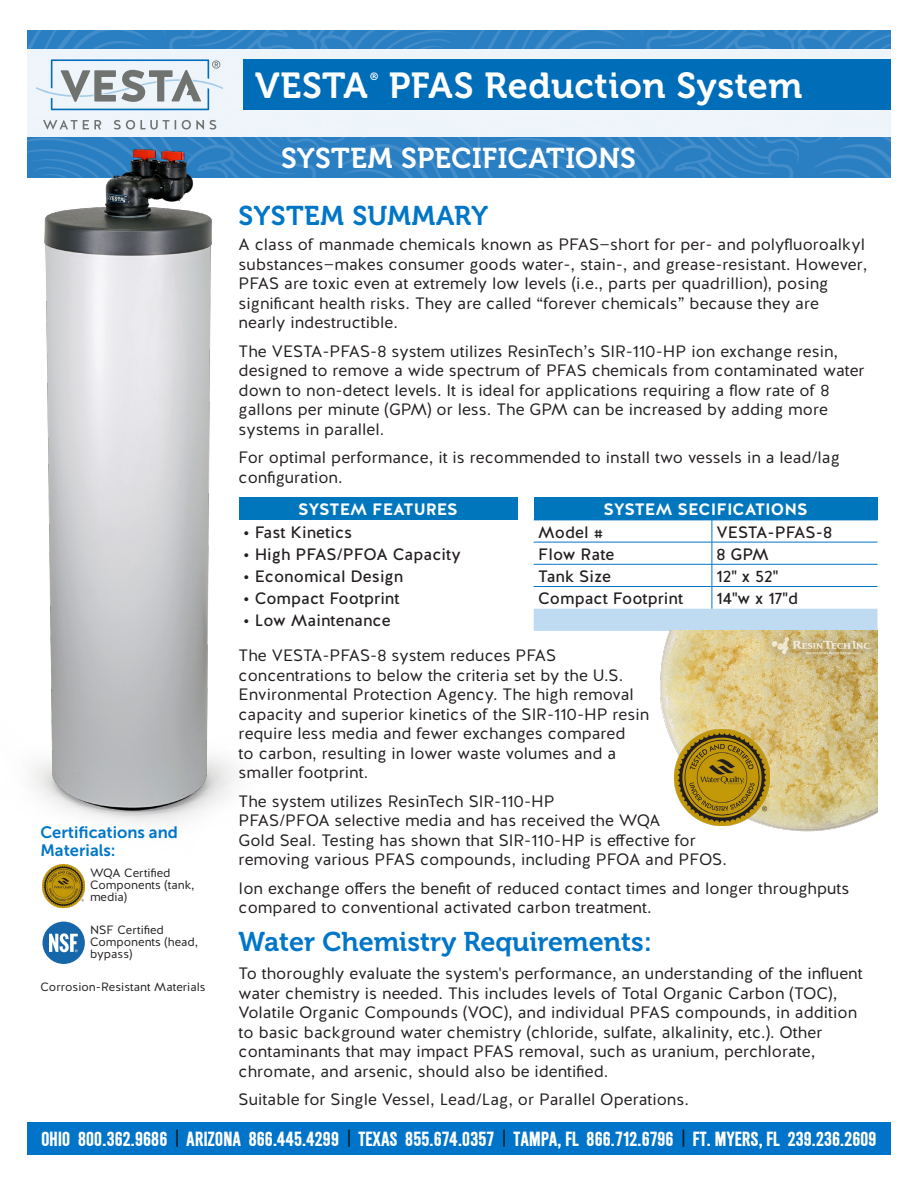
<style>
.page{position:relative;width:918px;height:1188px;background:#fff}
.page>*{position:absolute;margin:0;border:0;box-sizing:border-box;transform-origin:0 0}
.SUBHEAD{font:36px "Museo 700";letter-spacing:.01em;color:#fff}
.SUBHEAD-2{font:28.5px "Museo 700";letter-spacing:.015em;color:#fff}
.SUBHEAD-3{font:27px "Museo 700";color:#0076c8}
.t1{font:18px "Simple Type Bold SWFTE";letter-spacing:.005em;color:#fff}
.Paragraph_Style_1{font:16.5px/19.5px "Halis R";color:#231f20}
.t2{font:16.5px "Halis R";color:#231f20}
.t3{font:700 16.5px "Halis R";color:#fff}
.t4{font:16.5px/18px "Museo Sans 700";color:#0076c8}
.t5{font:12px/12px "Halis R";color:#231f20}
.SUBHEAD-4{font:10.5px "Museo 700";color:#fff}
.s1{color:#111921}
</style>
<div class="page">
<svg style="left:28px;top:31px;width:863px;height:147px;background:#5e9fcf"></svg>
<div style="left:27px;top:1122px;width:864px;height:32px;background:#0074c8"></div>
<div style="left:239px;top:498px;width:278px;height:22px;background:#0077bd"></div>
<div style="left:534px;top:498px;width:344px;height:22px;background:#0077bd"></div>
<svg style="left:534px;top:520px;width:344px;height:111px"></svg>
<img style="left:27px;top:117px;width:250px;height:707px">
<img style="left:42px;top:865px;width:43px;height:42px">
<div style="left:42px;top:922px;width:43px;height:42px;background:#1666aa;border-radius:50%"></div>
<svg style="left:49px;top:933px;width:29px;height:19px"></svg>
<svg style="left:652px;top:623px;width:226px;height:209px;background:#d1bf87"></svg>
<p class="SUBHEAD" style="left:255px;top:66px;width:114px">VESTA</p>
<p class="SUBHEAD-4" style="left:370px;top:71px;width:10px">®</p>
<p class="SUBHEAD" style="left:389px;top:66px;width:415px">PFAS Reduction System</p>
<p class="SUBHEAD-2" style="left:281px;top:143px;width:356px">SYSTEM SPECIFICATIONS</p>
<p class="SUBHEAD-3" style="left:239px;top:200px;width:251px">SYSTEM SUMMARY</p>
<p class="Paragraph_Style_1" style="left:239px;top:235px;width:630px">A class of manmade chemicals known as PFAS—short for per- and polyfluoroalkyl substances—makes consumer goods water-, stain-, and grease-resistant. However, PFAS are toxic even at extremely low levels (i.e., parts per quadrillion), posing significant health risks. They are called “forever chemicals” because they are nearly indestructible.</p>
<p class="Paragraph_Style_1" style="left:239px;top:341px;width:628px">The VESTA-PFAS-8 system utilizes ResinTech’s SIR-110-HP ion exchange resin, designed to remove a wide spectrum of PFAS chemicals from contaminated water down to non-detect levels. It is ideal for applications requiring a flow rate of 8 gallons per minute (GPM) or less. The GPM can be increased by adding more systems in parallel.</p>
<p class="Paragraph_Style_1" style="left:239px;top:448px;width:603px">For optimal performance, it is recommended to install two vessels in a lead/lag configuration.</p>
<p class="t4" style="left:40px;top:823px;width:139px">Certifications and<br>Materials:</p>
<p class="t5" style="left:90px;top:867px;width:106px">WQA Certified<br>Components (tank, media)</p>
<p class="t5" style="left:90px;top:924px;width:110px">NSF Certified<br>Components (head, bypass)</p>
<p class="t5" style="left:40px;top:981px;width:167px">Corrosion-Resistant Materials</p>
<p class="t3" style="left:298px;top:499px;width:161px">SYSTEM FEATURES</p>
<p class="t2" style="left:243px;top:521px;width:111px">• Fast Kinetics</p>
<p class="t2" style="left:243px;top:543px;width:219px">• High PFAS/PFOA Capacity</p>
<p class="t2" style="left:243px;top:566px;width:162px">• Economical Design</p>
<p class="t2" style="left:243px;top:588px;width:158px">• Compact Footprint</p>
<p class="t2" style="left:243px;top:610px;width:149px">• Low Maintenance</p>
<p class="t3" style="left:603px;top:499px;width:206px">SYSTEM SECIFICATIONS</p>
<p class="t2" style="left:538px;top:521px;width:66px">Model #</p>
<p class="t2" style="left:716px;top:521px;width:117px">VESTA-PFAS-8</p>
<p class="t2" style="left:538px;top:543px;width:78px">Flow Rate</p>
<p class="t2" style="left:716px;top:543px;width:54px">8 GPM</p>
<p class="t2" style="left:538px;top:566px;width:75px">Tank Size</p>
<p class="t2" style="left:716px;top:566px;width:63px">12" x 52"</p>
<p class="t2" style="left:538px;top:588px;width:147px">Compact Footprint</p>
<p class="t2" style="left:716px;top:588px;width:83px">14"w x 17"d</p>
<p class="Paragraph_Style_1" style="left:239px;top:646px;width:412px">The VESTA-PFAS-8 system reduces PFAS concentrations to below the criteria set by the U.S.<br>Environmental Protection Agency. The high removal capacity and superior kinetics of the SIR-110-HP resin require less media and fewer exchanges compared<br>to carbon, resulting in lower waste volumes and a smaller footprint.</p>
<p class="Paragraph_Style_1" style="left:239px;top:792px;width:490px">The system utilizes ResinTech SIR-110-HP<br>PFAS/PFOA selective media and has received the WQA<br>Gold Seal. Testing has shown that SIR-110-HP is effective for removing various PFAS compounds, including PFOA and PFOS.</p>
<p class="Paragraph_Style_1" style="left:239px;top:879px;width:612px">Ion exchange offers the benefit of reduced contact times and longer throughputs compared to conventional activated carbon treatment.</p>
<p class="SUBHEAD-3" style="left:239px;top:926px;width:415px">Water Chemistry Requirements:</p>
<p class="Paragraph_Style_1" style="left:239px;top:964px;width:626px">To thoroughly evaluate the system's performance, an understanding of the influent water chemistry is needed. This includes levels of Total Organic Carbon (TOC), Volatile Organic Compounds (VOC), and individual PFAS compounds, in addition to basic background water chemistry (chloride, sulfate, alkalinity, etc.). Other contaminants that may impact PFAS removal, such as uranium, perchlorate, chromate, and arsenic, should also be identified.</p>
<p class="Paragraph_Style_1" style="left:239px;top:1090px;width:452px">Suitable for Single Vessel, Lead/Lag, or Parallel Operations.</p>
<p class="t1" style="left:41px;top:1127px;width:837px">OHIO 800.362.9686 <span class="s1">|</span> ARIZONA 866.445.4299 <span class="s1">|</span> TEXAS 855.674.0357 <span class="s1">|</span> TAMPA, FL 866.712.6796 <span class="s1">|</span> FT. MYERS, FL 239.236.2609</p>
</div>
